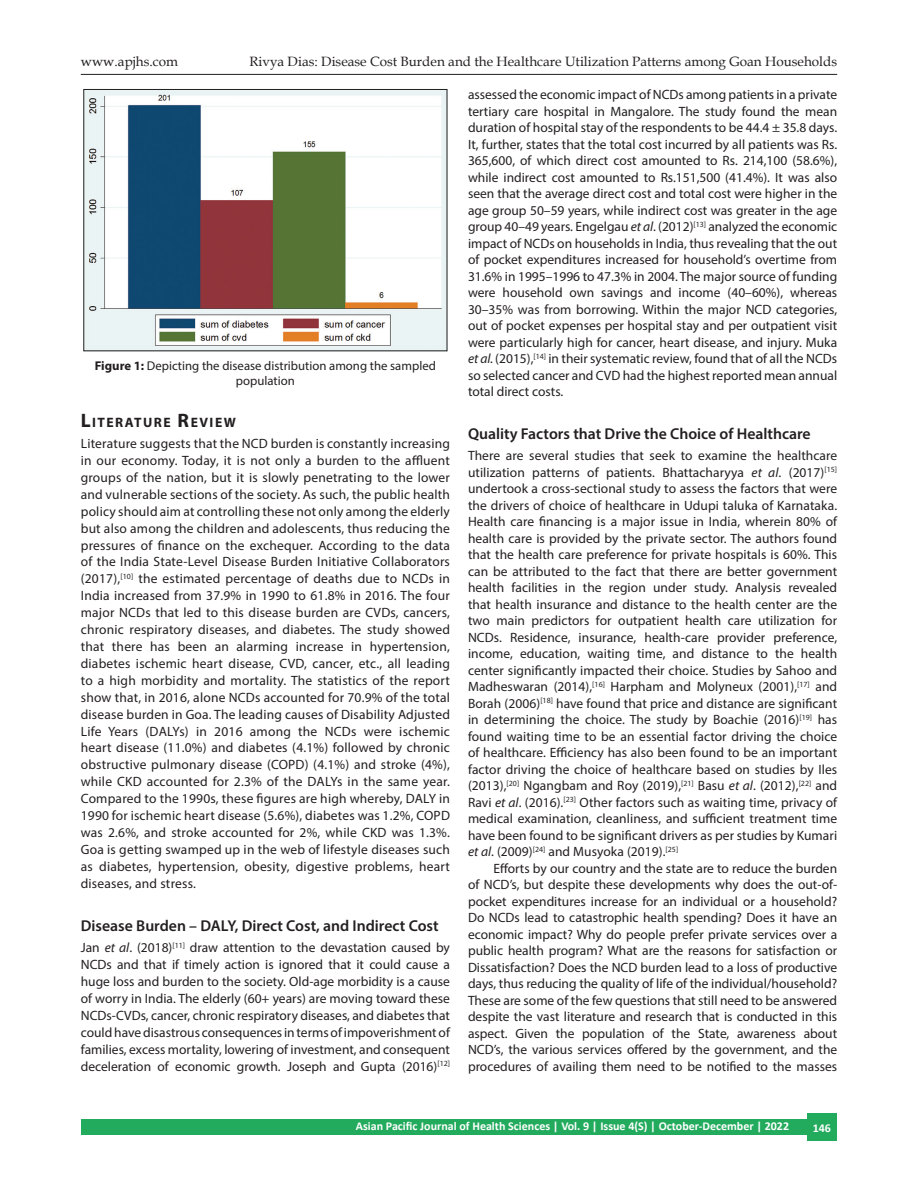
<style>
.page{position:relative;width:918px;height:1188px;background:#fff}
.page>*{position:absolute;margin:0;border:0;box-sizing:border-box;transform-origin:0 0}
.t1{font:600 15.75px "Myriad Pro";color:#231f20}
.t2{font:700 13.65px "Myriad Pro";letter-spacing:.105em;color:#231f20}
.TXFL{font:13.5px/16.5px "Myriad Pro";color:#231f20;text-align:justify}
.TX{font:13.5px/16.5px "Myriad Pro";color:#231f20;text-align:justify}
.t3{font:13.5px "Book Antiqua";color:#231f20}
.FGC{font:12.75px/15.8px "Myriad Pro";color:#231f20;text-align:center}
.Folio{font:700 12px "Calibri";color:#fff}
.s1{font-weight:700}
.s2{font-size:19.5px}
.s3{font-style:italic}
</style>
<div class="page">
<hr style="left:81px;top:74px;width:756px;height:1px;background:#231f20">
<div style="left:81px;top:1119px;width:726px;height:16px;background:#22ab5d"></div>
<div style="left:807px;top:1113px;width:30px;height:27px;background:#22ab5d"></div>
<img style="left:86px;top:91px;width:359px;height:258px">
<p class="t3" style="left:81px;top:52px;width:99px">www.apjhs.com</p>
<p class="t3" style="left:249px;top:52px;width:589px">Rivya Dias: Disease Cost Burden and the Healthcare Utilization Patterns among Goan Households</p>
<p class="FGC" style="left:95px;top:357px;width:343px"><span class="s1">Figure 1:</span> Depicting the disease distribution among the sampled population</p>
<h1 class="t2" style="left:81px;top:413px;width:157px"><span class="s2">L</span>ITERATURE <span class="s2">R</span>EVIEW</h1>
<p class="TXFL" style="left:81px;top:435px;width:371px;line-height:17px">Literature suggests that the NCD burden is constantly increasing in our economy. Today, it is not only a burden to the affluent groups of the nation, but it is slowly penetrating to the lower and vulnerable sections of the society. As such, the public health policy should aim at controlling these not only among the elderly but also among the children and adolescents, thus reducing the pressures of finance on the exchequer. According to the data of the India State-Level Disease Burden Initiative Collaborators (2017),<sup>[10]</sup> the estimated percentage of deaths due to NCDs in India increased from 37.9% in 1990 to 61.8% in 2016. The four major NCDs that led to this disease burden are CVDs, cancers, chronic respiratory diseases, and diabetes. The study showed that there has been an alarming increase in hypertension, diabetes ischemic heart disease, CVD, cancer, etc., all leading to a high morbidity and mortality. The statistics of the report show that, in 2016, alone NCDs accounted for 70.9% of the total disease burden in Goa. The leading causes of Disability Adjusted Life Years (DALYs) in 2016 among the NCDs were ischemic heart disease (11.0%) and diabetes (4.1%) followed by chronic obstructive pulmonary disease (COPD) (4.1%) and stroke (4%), while CKD accounted for 2.3% of the DALYs in the same year.<br>Compared to the 1990s, these figures are high whereby, DALY in 1990 for ischemic heart disease (5.6%), diabetes was 1.2%, COPD was 2.6%, and stroke accounted for 2%, while CKD was 1.3%.<br>Goa is getting swamped up in the web of lifestyle diseases such as diabetes, hypertension, obesity, digestive problems, heart diseases, and stress.</p>
<h2 class="t1" style="left:81px;top:916px;width:359px">Disease Burden – DALY, Direct Cost, and Indirect Cost</h2>
<p class="TXFL" style="left:81px;top:939px;width:371px;line-height:17px">Jan <span class="s3">et al</span>. (2018)<sup>[11]</sup> draw attention to the devastation caused by NCDs and that if timely action is ignored that it could cause a huge loss and burden to the society. Old-age morbidity is a cause of worry in India. The elderly (60+ years) are moving toward these NCDs-CVDs, cancer, chronic respiratory diseases, and diabetes that could have disastrous consequences in terms of impoverishment of families, excess mortality, lowering of investment, and consequent deceleration of economic growth. Joseph and Gupta (2016)<sup>[12]</sup></p>
<p class="TXFL" style="left:468px;top:86px;width:371px">assessed the economic impact of NCDs among patients in a private tertiary care hospital in Mangalore. The study found the mean duration of hospital stay of the respondents to be 44.4 ± 35.8 days.<br>It, further, states that the total cost incurred by all patients was Rs.<br>365,600, of which direct cost amounted to Rs. 214,100 (58.6%), while indirect cost amounted to Rs.151,500 (41.4%). It was also seen that the average direct cost and total cost were higher in the age group 50–59 years, while indirect cost was greater in the age group 40–49 years. Engelgau <span class="s3">et al</span>. (2012)<sup>[13]</sup> analyzed the economic impact of NCDs on households in India, thus revealing that the out of pocket expenditures increased for household’s overtime from 31.6% in 1995–1996 to 47.3% in 2004. The major source of funding were household own savings and income (40–60%), whereas 30–35% was from borrowing. Within the major NCD categories, out of pocket expenses per hospital stay and per outpatient visit were particularly high for cancer, heart disease, and injury. Muka <span class="s3">et al.</span> (2015),<sup>[14]</sup> in their systematic review, found that of all the NCDs so selected cancer and CVD had the highest reported mean annual total direct costs.</p>
<h2 class="t1" style="left:468px;top:424px;width:344px">Quality Factors that Drive the Choice of Healthcare</h2>
<p class="TXFL" style="left:468px;top:447px;width:371px">There are several studies that seek to examine the healthcare utilization patterns of patients. Bhattacharyya <span class="s3">et al</span>. (2017)<sup>[15] </sup>undertook a cross-sectional study to assess the factors that were the drivers of choice of healthcare in Udupi taluka of Karnataka.<br>Health care financing is a major issue in India, wherein 80% of health care is provided by the private sector. The authors found that the health care preference for private hospitals is 60%. This can be attributed to the fact that there are better government health facilities in the region under study. Analysis revealed that health insurance and distance to the health center are the two main predictors for outpatient health care utilization for NCDs. Residence, insurance, health-care provider preference, income, education, waiting time, and distance to the health center significantly impacted their choice. Studies by Sahoo and Madheswaran (2014),<sup>[16]</sup> Harpham and Molyneux (2001),<sup>[17]</sup> and Borah (2006)<sup>[18]</sup> have found that price and distance are significant in determining the choice. The study by Boachie (2016)<sup>[19]</sup> has found waiting time to be an essential factor driving the choice of healthcare. Efficiency has also been found to be an important factor driving the choice of healthcare based on studies by Iles (2013),<sup>[20]</sup> Ngangbam and Roy (2019),<sup>[21]</sup> Basu <span class="s3">et al</span>. (2012),<sup>[22]</sup> and Ravi <span class="s3">et al</span>. (2016).<sup>[23]</sup> Other factors such as waiting time, privacy of medical examination, cleanliness, and sufficient treatment time have been found to be significant drivers as per studies by Kumari <span class="s3">et al</span>. (2009)<sup>[24]</sup> and Musyoka (2019).<sup>[25]</sup></p>
<p class="TX" style="left:468px;top:860px;width:371px;text-indent:26px">Efforts by our country and the state are to reduce the burden of NCD’s, but despite these developments why does the out-of&shy;pocket expenditures increase for an individual or a household?<br>Do NCDs lead to catastrophic health spending? Does it have an economic impact? Why do people prefer private services over a public health program? What are the reasons for satisfaction or Dissatisfaction? Does the NCD burden lead to a loss of productive days, thus reducing the quality of life of the individual/household?<br>These are some of the few questions that still need to be answered despite the vast literature and research that is conducted in this aspect. Given the population of the State, awareness about NCD’s, the various services offered by the government, and the procedures of availing them need to be notified to the masses</p>
<p class="Folio" style="left:356px;top:1117px;width:435px">Asian Pacific Journal of Health Sciences | Vol. 9 | Issue 4(S) | October-December | 2022</p>
<p class="Folio" style="left:813px;top:1120px;width:20px">146</p>
</div>
